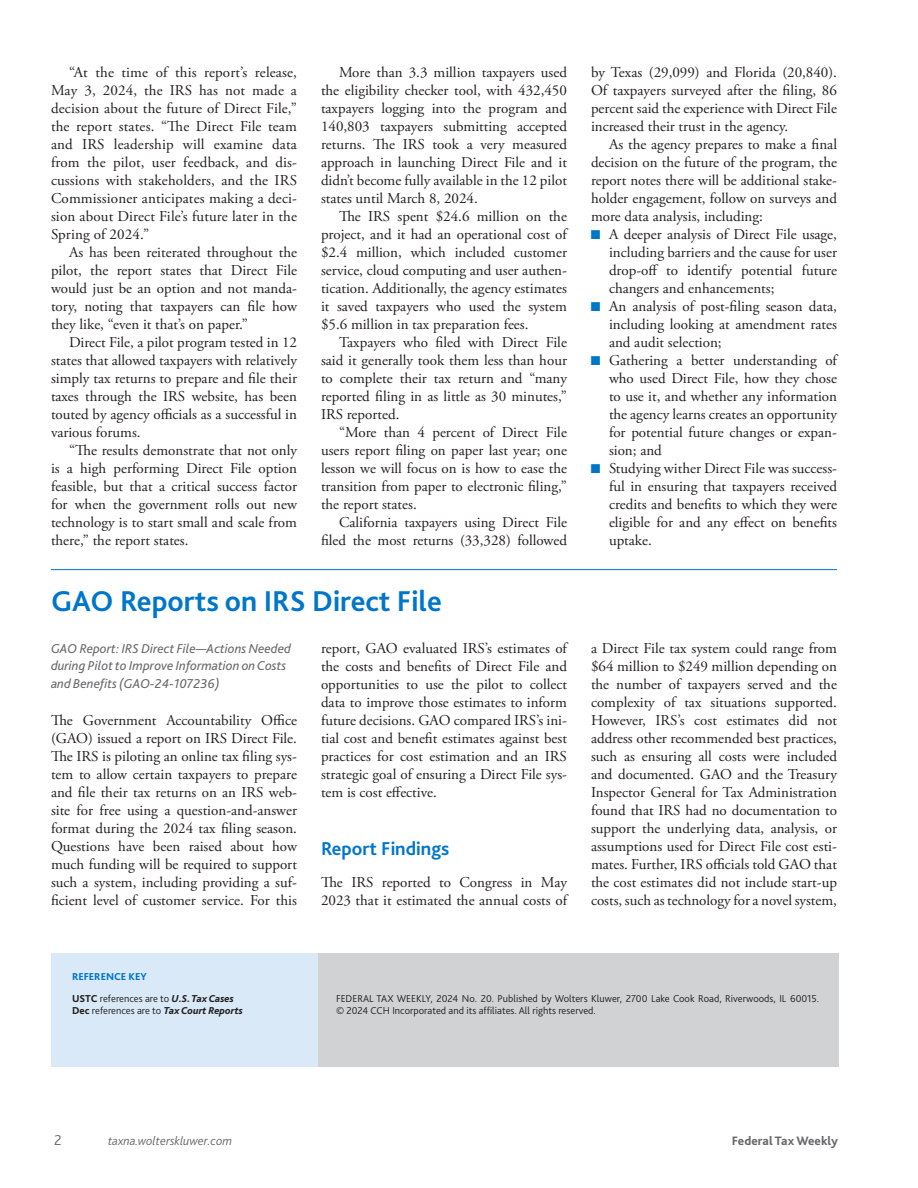
<style>
.page{position:relative;width:918px;height:1188px;background:#fff}
.page>*{position:absolute;margin:0;border:0;box-sizing:border-box;transform-origin:0 0}
.t1{font:700 30px "Bliss 2";color:#0076c8}
.t2{font:700 19.5px "Bliss 2";color:#0076c8}
.t3{font:15px/18px "Adobe Garamond Pro";color:#231f20;text-align:justify}
.t4{font:300 15px "Bliss 2";color:#69696c}
.t5{font:italic 13.5px/18px "Bliss 2";color:#69696c}
.t6{font:italic 300 12.75px "Bliss 2";color:#69696c}
.t7{font:800 12.75px "Bliss 2";color:#69696c}
.t8{font:300 10.5px/12.6px "Bliss 2";color:#231f20}
.s1{color:#0076c8}
.s2{font-weight:800;color:#0076c8}
.s3{font-weight:800}
.s4{font-weight:800;font-style:italic}
</style>
<div class="page">
<hr style="left:51px;top:569px;width:786px;height:1px;background:#0076c8">
<div style="left:51px;top:953px;width:267px;height:113px;background:#dae9f7"></div>
<div style="left:318px;top:953px;width:520px;height:113px;background:#d1d2d4"></div>
<p class="t3" style="left:51px;top:63px;width:248px;text-indent:18px">“At the time of this report’s release, May 3, 2024, the IRS has not made a decision about the future of Direct File,” the report states. “The Direct File team and IRS leadership will examine data from the pilot, user feedback, and dis&shy;cussions with stakeholders, and the IRS Commissioner anticipates making a deci&shy;sion about Direct File’s future later in the Spring of 2024.”</p>
<p class="t3" style="left:51px;top:243px;width:248px;text-indent:18px">As has been reiterated throughout the pilot, the report states that Direct File would just be an option and not manda&shy;tory, noting that taxpayers can file how they like, “even it that’s on paper.”</p>
<p class="t3" style="left:51px;top:333px;width:248px;text-indent:18px">Direct File, a pilot program tested in 12 states that allowed taxpayers with relatively simply tax returns to prepare and file their taxes through the IRS website, has been touted by agency officials as a successful in various forums.</p>
<p class="t3" style="left:51px;top:441px;width:248px;text-indent:18px">“The results demonstrate that not only is a high performing Direct File option feasible, but that a critical success factor for when the government rolls out new technology is to start small and scale from there,” the report states.</p>
<p class="t3" style="left:321px;top:63px;width:248px;text-indent:18px">More than 3.3 million taxpayers used the eligibility checker tool, with 432,450 taxpayers logging into the program and 140,803 taxpayers submitting accepted returns. The IRS took a very measured approach in launching Direct File and it didn’t become fully available in the 12 pilot states until March 8, 2024.</p>
<p class="t3" style="left:321px;top:207px;width:248px;text-indent:18px">The IRS spent $24.6 million on the project, and it had an operational cost of $2.4 million, which included customer service, cloud computing and user authen&shy;tication. Additionally, the agency estimates it saved taxpayers who used the system $5.6 million in tax preparation fees.</p>
<p class="t3" style="left:321px;top:333px;width:248px;text-indent:18px">Taxpayers who filed with Direct File said it generally took them less than hour to complete their tax return and “many reported filing in as little as 30 minutes,” IRS reported.</p>
<p class="t3" style="left:321px;top:423px;width:248px;text-indent:18px">“More than 4 percent of Direct File users report filing on paper last year; one lesson we will focus on is how to ease the transition from paper to electronic filing,” the report states.</p>
<p class="t3" style="left:321px;top:513px;width:247px;text-align:right">California taxpayers using Direct File filed the most returns (33,328) followed</p>
<h1 class="t1" style="left:51px;top:582px;width:392px">GAO Reports on IRS Direct File</h1>
<p class="t5" style="left:51px;top:639px;width:241px">GAO Report: IRS Direct File—Actions Needed during Pilot to Improve Information on Costs and Benefits (GAO-24-107236)</p>
<p class="t3" style="left:51px;top:711px;width:248px">The Government Accountability Office (GAO) issued a report on IRS Direct File.<br>The IRS is piloting an online tax filing sys&shy;tem to allow certain taxpayers to prepare and file their tax returns on an IRS web&shy;site for free using a question-and-answer format during the 2024 tax filing season.<br>Questions have been raised about how much funding will be required to support such a system, including providing a suf&shy;ficient level of customer service. For this</p>
<p class="t3" style="left:321px;top:639px;width:248px">report, GAO evaluated IRS’s estimates of the costs and benefits of Direct File and opportunities to use the pilot to collect data to improve those estimates to inform future decisions. GAO compared IRS’s ini&shy;tial cost and benefit estimates against best practices for cost estimation and an IRS strategic goal of ensuring a Direct File sys&shy;tem is cost effective.</p>
<h2 class="t2" style="left:321px;top:836px;width:130px">Report Findings</h2>
<p class="t3" style="left:321px;top:873px;width:248px">The IRS reported to Congress in May<br>2023 that it estimated the annual costs of</p>
<p class="t3" style="left:591px;top:63px;width:247px">by Texas (29,099) and Florida (20,840).<br>Of taxpayers surveyed after the filing, 86 percent said the experience with Direct File increased their trust in the agency.</p>
<p class="t3" style="left:591px;top:135px;width:248px;text-indent:18px">As the agency prepares to make a final decision on the future of the program, the report notes there will be additional stake&shy;holder engagement, follow on surveys and more data analysis, including:</p>
<p class="t3" style="left:609px;top:225px;width:230px;text-indent:-18px"><span class="s1">■</span> A deeper analysis of Direct File usage, including barriers and the cause for user drop-off to identify potential future changers and enhancements;</p>
<p class="t3" style="left:609px;top:297px;width:230px;text-indent:-18px"><span class="s1">■</span> An analysis of post-filing season data, including looking at amendment rates and audit selection;</p>
<p class="t3" style="left:609px;top:351px;width:230px;text-indent:-18px"><span class="s1">■</span> Gathering a better understanding of who used Direct File, how they chose to use it, and whether any information the agency learns creates an opportunity for potential future changes or expan&shy;sion; and</p>
<p class="t3" style="left:609px;top:459px;width:230px;text-indent:-18px"><span class="s1">■</span> Studying wither Direct File was success&shy;ful in ensuring that taxpayers received credits and benefits to which they were eligible for and any effect on benefits uptake.</p>
<p class="t3" style="left:591px;top:639px;width:248px">a Direct File tax system could range from $64 million to $249 million depending on the number of taxpayers served and the complexity of tax situations supported.<br>However, IRS’s cost estimates did not address other recommended best practices, such as ensuring all costs were included and documented. GAO and the Treasury Inspector General for Tax Administration found that IRS had no documentation to support the underlying data, analysis, or assumptions used for Direct File cost esti&shy;mates. Further, IRS officials told GAO that the cost estimates did not include start-up costs, such as technology for a novel system,</p>
<p class="t8" style="left:72px;top:966px;width:163px;line-height:21.6px"><span class="s2">REFERENCE KEY<br></span><span class="s3">USTC</span> references are to <span class="s4">U.S. Tax Cases</span></p>
<p class="t8" style="left:72px;top:1004px;width:172px"><span class="s3">Dec</span> references are to <span class="s4">Tax Court Reports</span></p>
<p class="t4" style="left:54px;top:1131px;width:9px">2</p>
<p class="t6" style="left:108px;top:1133px;width:126px">taxna.wolterskluwer.com</p>
<p class="t8" style="left:336px;top:992px;width:485px">FEDERAL TAX WEEKLY, 2024 No. 20. Published by Wolters Kluwer, 2700 Lake Cook Road, Riverwoods, IL 60015. © 2024 CCH Incorporated and its affiliates. All rights reserved.</p>
<p class="t7" style="left:732px;top:1133px;width:108px">Federal Tax Weekly</p>
</div>
